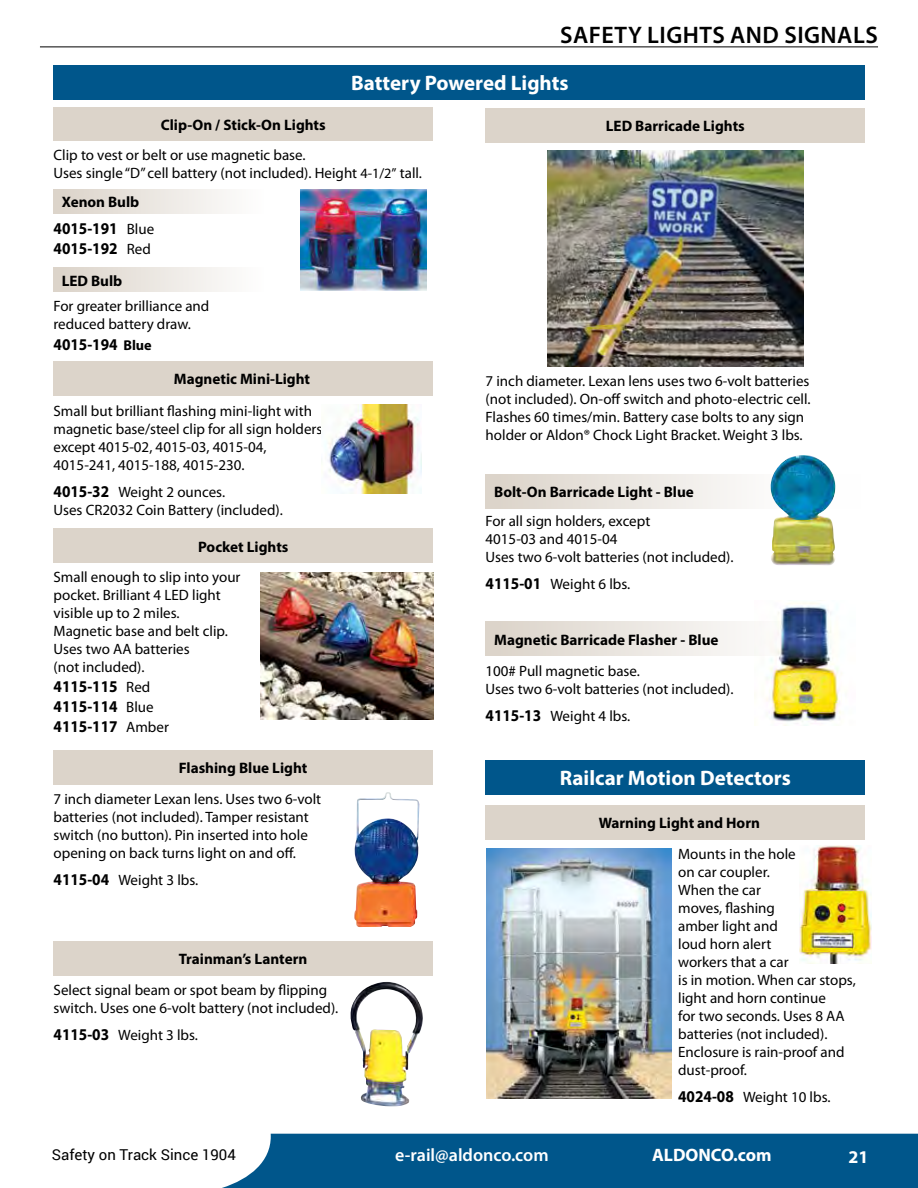
<style>
.page{position:relative;width:918px;height:1188px;background:#fff}
.page>*{position:absolute;margin:0;border:0;box-sizing:border-box;transform-origin:0 0}
.t1{font:600 24px "Myriad Pro";letter-spacing:.02em;color:#000}
.t2{font:700 21px "Myriad Pro";color:#fff}
.t3{font:600 18px "Myriad Pro";color:#fff}
.t4{font:700 18px "Myriad Pro";color:#fff}
.t5{font:700 16.5px/20.2px "Myriad Pro";color:#000;scale:.92 1}
.t6{font:700 15.15px "Myriad Pro";color:#000}
.t7{font:15px/18px "Myriad Pro";color:#000}
.t8{font:15px "Roboto";color:#000}
.s1{font-size:14.25px}
.s2{font-weight:400;font-size:15px}
.s3{font-weight:700;font-size:16.5px}
</style>
<div class="page">
<svg style="left:486px;top:474px;width:255px;height:35px;background:#e9e4de"></svg>
<div style="left:485px;top:805px;width:380px;height:35px;background:#dcd4ca"></div>
<img style="left:770px;top:455px;width:66px;height:111px">
<img style="left:547px;top:151px;width:257px;height:216px">
<img style="left:766px;top:602px;width:76px;height:122px">
<div style="left:485px;top:108px;width:380px;height:35px;background:#dcd4ca"></div>
<div style="left:485px;top:760px;width:380px;height:35px;background:#00568b"></div>
<svg style="left:486px;top:621px;width:310px;height:35px"></svg>
<img style="left:300px;top:189px;width:127px;height:102px">
<img style="left:261px;top:572px;width:172px;height:147px">
<div style="left:54px;top:108px;width:379px;height:33px;background:#dcd4ca"></div>
<div style="left:54px;top:65px;width:811px;height:35px;background:#00568b"></div>
<div style="left:54px;top:528px;width:379px;height:35px;background:#dcd4ca"></div>
<svg style="left:54px;top:189px;width:172px;height:24px;background:#e9e4de"></svg>
<svg style="left:54px;top:268px;width:172px;height:24px;background:#e9e4de"></svg>
<div style="left:54px;top:941px;width:379px;height:35px;background:#dcd4ca"></div>
<div style="left:54px;top:750px;width:379px;height:34px;background:#dcd4ca"></div>
<img style="left:350px;top:982px;width:73px;height:125px">
<img style="left:354px;top:792px;width:66px;height:135px">
<hr style="left:40px;top:47px;width:838px;height:1px;background:#000">
<div style="left:54px;top:361px;width:379px;height:35px;background:#dcd4ca"></div>
<img style="left:486px;top:849px;width:185px;height:250px">
<img style="left:800px;top:845px;width:71px;height:119px">
<div style="left:222px;top:1134px;width:696px;height:54px;background:#00568b"></div>
<img style="left:325px;top:404px;width:96px;height:89px">
<h1 class="t1" style="left:560px;top:19px;width:319px">SAFETY LIGHTS AND SIGNALS</h1>
<p class="t6" style="left:161px;top:115px;width:166px">Clip-On / Stick-On Lights</p>
<h2 class="t2" style="left:351px;top:69px;width:219px">Battery Powered Lights</h2>
<p class="t7" style="left:54px;top:146px;width:370px">Clip to vest or belt or use magnetic base.<br>Uses single “D” cell battery (not included). Height <span class="s1">4-1/2”</span> tall.</p>
<p class="t6" style="left:62px;top:192px;width:79px">Xenon Bulb</p>
<p class="t5" style="left:54px;top:218px;width:111px">4015-191 <span class="s2">Blue<br></span>4015-192 <span class="s2">Red</span></p>
<p class="t6" style="left:62px;top:271px;width:62px">LED Bulb</p>
<p class="t7" style="left:54px;top:297px;width:157px">For greater brilliance and reduced battery draw.</p>
<p class="t5" style="left:54px;top:333px;width:108px">4015-194 <span class="s1">Blue</span></p>
<p class="t6" style="left:606px;top:116px;width:140px">LED Barricade Lights</p>
<p class="t6" style="left:174px;top:369px;width:138px">Magnetic Mini-Light</p>
<p class="t7" style="left:54px;top:401px;width:273px">Small but brilliant flashing mini-light with magnetic base/steel clip for all sign holders, except 4015-02, 4015-03, 4015-04, 4015-241, 4015-188, 4015-230.</p>
<p class="t7" style="left:54px;top:482px;width:231px"><span class="s3">4015-32</span> Weight 2 ounces.<br>Uses CR2032 Coin Battery (included).</p>
<p class="t6" style="left:198px;top:537px;width:92px">Pocket Lights</p>
<p class="t7" style="left:54px;top:567px;width:189px">Small enough to slip into your pocket. Brilliant 4 LED light visible up to 2 miles.<br>Magnetic base and belt clip.<br>Uses two AA batteries<br>(not included).</p>
<p class="t5" style="left:54px;top:676px;width:127px">4115-115 <span class="s2">Red<br></span>4115-114 <span class="s2">Blue<br></span>4115-117 <span class="s2">Amber</span></p>
<p class="t6" style="left:179px;top:758px;width:130px">Flashing Blue Light</p>
<p class="t7" style="left:54px;top:790px;width:269px">7 inch diameter Lexan lens. Uses two 6-volt batteries (not included). Tamper resistant switch (no button). Pin inserted into hole opening on back turns light on and off.</p>
<p class="t7" style="left:54px;top:871px;width:146px"><span class="s3">4115-04</span> Weight 3 lbs.</p>
<p class="t6" style="left:179px;top:949px;width:130px">Trainman’s Lantern</p>
<p class="t7" style="left:54px;top:981px;width:286px">Select signal beam or spot beam by flipping switch. Uses one 6-volt battery (not included).</p>
<p class="t7" style="left:54px;top:1026px;width:146px"><span class="s3">4115-03</span> Weight 3 lbs.</p>
<p class="t7" style="left:486px;top:372px;width:327px">7 inch diameter. Lexan lens uses two 6-volt batteries (not included). On-off switch and photo-electric cell.<br>Flashes 60 times/min. Battery case bolts to any sign holder or Aldon® Chock Light Bracket. Weight 3 lbs.</p>
<p class="t6" style="left:494px;top:482px;width:201px">Bolt-On Barricade Light - Blue</p>
<p class="t7" style="left:486px;top:512px;width:250px">For all sign holders, except<br>4015-03 and 4015-04<br>Uses two 6-volt batteries (not included).</p>
<p class="t7" style="left:486px;top:575px;width:146px"><span class="s3">4115-01</span> Weight 6 lbs.</p>
<p class="t6" style="left:494px;top:630px;width:226px">Magnetic Barricade Flasher - Blue</p>
<p class="t7" style="left:486px;top:662px;width:250px">100# Pull magnetic base.<br>Uses two 6-volt batteries (not included).</p>
<p class="t7" style="left:486px;top:707px;width:146px"><span class="s3">4115-13</span> Weight 4 lbs.</p>
<h2 class="t2" style="left:560px;top:764px;width:233px">Railcar Motion Detectors</h2>
<p class="t6" style="left:599px;top:813px;width:163px">Warning Light and Horn</p>
<p class="t7" style="left:678px;top:844px;width:179px">Mounts in the hole<br>on car coupler.<br>When the car<br>moves, flashing<br>amber light and<br>loud horn alert<br>workers that a car<br>is in motion. When car stops, light and horn continue<br>for two seconds. Uses 8 AA batteries (not included).<br>Enclosure is rain-proof and dust-proof.</p>
<p class="t7" style="left:678px;top:1087px;width:154px"><span class="s3">4024-08</span> Weight 10 lbs.</p>
<p class="t8" style="left:52px;top:1144px;width:185px">Safety on Track Since 1904</p>
<p class="t3" style="left:395px;top:1144px;width:155px">e-rail@aldonco.com</p>
<p class="t4" style="left:652px;top:1143px;width:121px">ALDONCO.com</p>
<p class="t4" style="left:849px;top:1145px;width:21px">21</p>
</div>
